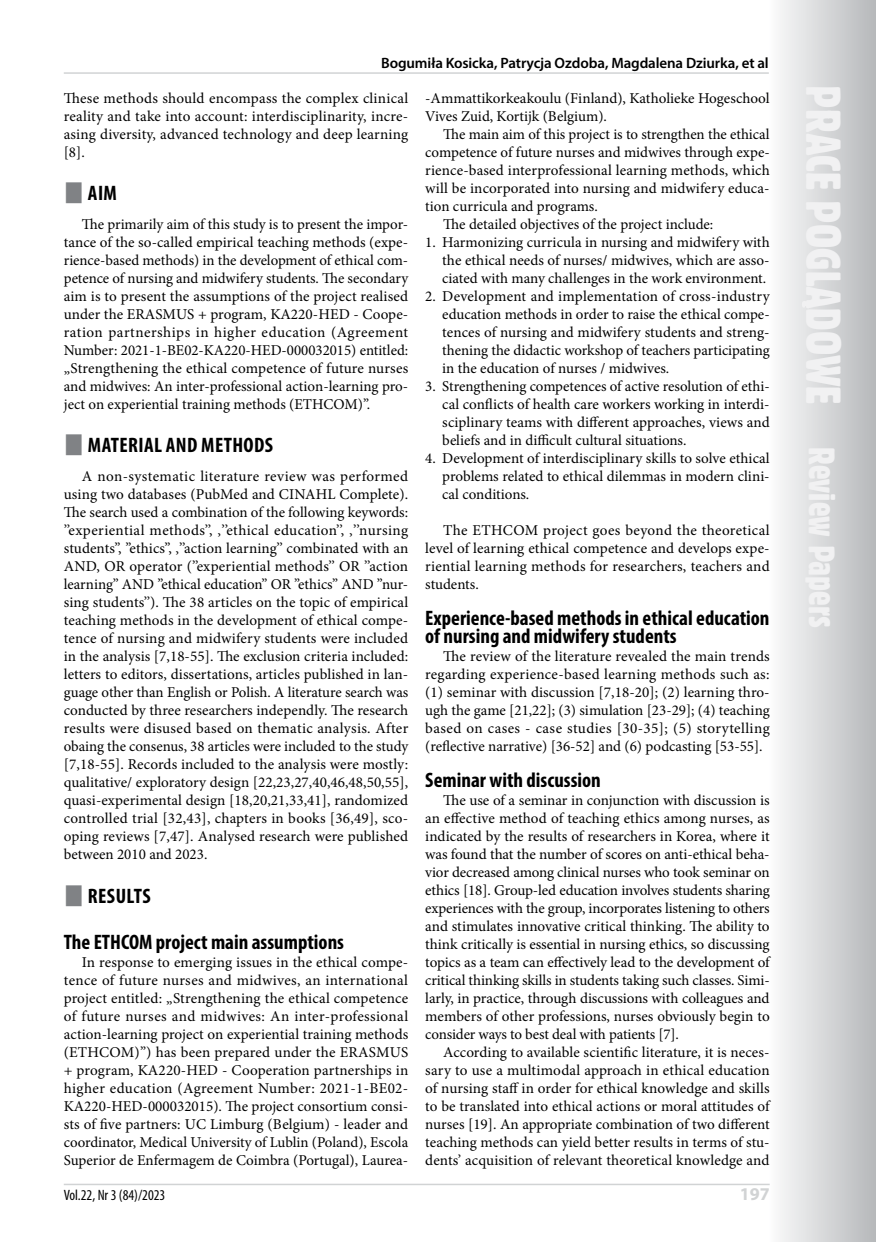
<style>
.page{position:relative;width:876px;height:1242px;background:#fff}
.page>*{position:absolute;margin:0;border:0;box-sizing:border-box;transform-origin:0 0}
.t1{font:48px "Gothic 821 Condensed BT";color:#f1f1f2}
.t2{font:700 condensed 21px/18px "Myriad Pro";color:#000}
.t3{font:700 condensed 21px "Myriad Pro";letter-spacing:.02em;color:#000}
.t4{font:700 18px "Myriad Pro";color:#d1d3d4}
.t5{font:15px/18px "Minion Pro";color:#000;text-align:justify}
.t6{font:600 15px "Myriad Pro";letter-spacing:-.01em;color:#000}
.t7{font:condensed 15px "Myriad Pro";color:#000}
.s1{font-size:36px}
</style>
<div class="page">
<svg style="left:780px;top:0;width:96px;height:1242px;background:#d4d6d7"></svg>
<hr style="left:64px;top:1183px;width:706px;height:2px;background:#d1d3d4">
<hr style="left:64px;top:72px;width:705px;height:2px;background:#d1d3d4">
<svg style="left:802px;top:300px;width:7px;height:8px"></svg>
<svg style="left:827px;top:111px;width:4px;height:7px"></svg>
<p class="t6" style="left:381px;top:53px;width:389px">Bogumiła Kosicka, Patrycja Ozdoba, Magdalena Dziurka, et al</p>
<p class="t5" style="left:64px;top:89px;width:346px">These methods should encompass the complex clinical reality and take into account: interdisciplinarity, incre&shy;asing diversity, advanced technology and deep learning [8].</p>
<h2 class="t2" style="left:88px;top:184px;width:31px">AIM</h2>
<p class="t5" style="left:64px;top:215px;width:346px;text-indent:18px">The primarily aim of this study is to present the impor&shy;tance of the so-called empirical teaching methods (expe&shy;rience-based methods) in the development of ethical com&shy;petence of nursing and midwifery students. The secondary aim is to present the assumptions of the project realised under the ERASMUS + program, KA220-HED - Coope&shy;ration partnerships in higher education (Agreement Number: 2021-1-BE02-KA220-HED-000032015) entitled: „Strengthening the ethical competence of future nurses and midwives: An inter-professional action-learning pro&shy;ject on experiential training methods (ETHCOM)”.</p>
<h2 class="t3" style="left:88px;top:432px;width:187px">MATERIAL AND METHODS</h2>
<p class="t5" style="left:64px;top:467px;width:346px;text-indent:18px">A non-systematic literature review was performed using two databases (PubMed and CINAHL Complete).<br>The search used a combination of the following keywords: ’’experiential methods’’, ‚’’ethical education’’, ‚’’nursing students’’, ’’ethics”, ‚’’action learning’’ combinated with an AND, OR operator (’’experiential methods’’ OR ’’action learning’’ AND ’’ethical education’’ OR ’’ethics” AND ’’nur&shy;sing students’’). The 38 articles on the topic of empirical teaching methods in the development of ethical compe&shy;tence of nursing and midwifery students were included in the analysis [7,18-55]. The exclusion criteria included: letters to editors, dissertations, articles published in lan&shy;guage other than English or Polish. A literature search was conducted by three researchers independly. The research results were disused based on thematic analysis. After obaing the consenus, 38 articles were included to the study [7,18-55]. Records included to the analysis were mostly: qualitative/ exploratory design [22,23,27,40,46,48,50,55], quasi-experimental design [18,20,21,33,41], randomized controlled trial [32,43], chapters in books [36,49], sco&shy;oping reviews [7,47]. Analysed research were published between 2010 and 2023.</p>
<h2 class="t3" style="left:88px;top:882px;width:64px">RESULTS</h2>
<h2 class="t2" style="left:64px;top:933px;width:282px">The ETHCOM project main assumptions</h2>
<p class="t5" style="left:64px;top:953px;width:346px;text-indent:18px">In response to emerging issues in the ethical compe&shy;tence of future nurses and midwives, an international project entitled: „Strengthening the ethical competence of future nurses and midwives: An inter-professional action-learning project on experiential training methods (ETHCOM)”) has been prepared under the ERASMUS + program, KA220-HED - Cooperation partnerships in higher education (Agreement Number: 2021-1-BE02- KA220-HED-000032015). The project consortium consi&shy;sts of five partners: UC Limburg (Belgium) - leader and coordinator, Medical University of Lublin (Poland), Escola Superior de Enfermagem de Coimbra (Portugal), Laurea-</p>
<p class="t5" style="left:425px;top:89px;width:346px">-Ammattikorkeakoulu (Finland), Katholieke Hogeschool<br>Vives Zuid, Kortijk (Belgium).</p>
<p class="t5" style="left:443px;top:125px;width:328px">The main aim of this project is to strengthen the ethical</p>
<p class="t5" style="left:425px;top:143px;width:346px">competence of future nurses and midwives through expe-</p>
<p class="t5" style="left:425px;top:161px;width:346px">rience-based interprofessional learning methods, which</p>
<p class="t5" style="left:425px;top:179px;width:346px">will be incorporated into nursing and midwifery educa-</p>
<p class="t5" style="left:425px;top:197px;width:174px">tion curricula and programs.</p>
<p class="t5" style="left:443px;top:215px;width:272px">The detailed objectives of the project include:</p>
<p class="t5" style="left:442px;top:233px;width:329px;text-indent:-17px">1. Harmonizing curricula in nursing and midwifery with the ethical needs of nurses/ midwives, which are asso&shy;ciated with many challenges in the work environment.</p>
<p class="t5" style="left:442px;top:287px;width:329px;text-indent:-17px">2. Development and implementation of cross-industry education methods in order to raise the ethical compe&shy;tences of nursing and midwifery students and streng&shy;thening the didactic workshop of teachers participating in the education of nurses / midwives.</p>
<p class="t5" style="left:442px;top:377px;width:329px;text-indent:-17px">3. Strengthening competences of active resolution of ethi&shy;cal conflicts of health care workers working in interdi&shy;sciplinary teams with different approaches, views and beliefs and in difficult cultural situations.</p>
<p class="t5" style="left:442px;top:449px;width:329px;text-indent:-17px">4. Development of interdisciplinary skills to solve ethical problems related to ethical dilemmas in modern clini&shy;cal conditions.</p>
<p class="t5" style="left:425px;top:521px;width:346px;text-indent:18px">The ETHCOM project goes beyond the theoretical level of learning ethical competence and develops expe&shy;riential learning methods for researchers, teachers and students.</p>
<h2 class="t2" style="left:425px;top:609px;width:346px">Experience-based methods in ethical education of nursing and midwifery students</h2>
<p class="t5" style="left:425px;top:647px;width:346px;text-indent:18px">The review of the literature revealed the main trends regarding experience-based learning methods such as: (1) seminar with discussion [7,18-20]; (2) learning thro&shy;ugh the game [21,22]; (3) simulation [23-29]; (4) teaching based on cases - case studies [30-35]; (5) storytelling (reflective narrative) [36-52] and (6) podcasting [53-55].</p>
<h2 class="t2" style="left:425px;top:771px;width:177px">Seminar with discussion</h2>
<p class="t5" style="left:425px;top:791px;width:346px;text-indent:18px">The use of a seminar in conjunction with discussion is an effective method of teaching ethics among nurses, as indicated by the results of researchers in Korea, where it was found that the number of scores on anti-ethical beha&shy;vior decreased among clinical nurses who took seminar on ethics [18]. Group-led education involves students sharing experiences with the group, incorporates listening to others and stimulates innovative critical thinking. The ability to think critically is essential in nursing ethics, so discussing topics as a team can effectively lead to the development of critical thinking skills in students taking such classes. Simi&shy;larly, in practice, through discussions with colleagues and members of other professions, nurses obviously begin to consider ways to best deal with patients [7].</p>
<p class="t5" style="left:425px;top:1043px;width:346px;text-indent:18px">According to available scientific literature, it is neces&shy;sary to use a multimodal approach in ethical education of nursing staff in order for ethical knowledge and skills to be translated into ethical actions or moral attitudes of nurses [19]. An appropriate combination of two different teaching methods can yield better results in terms of stu&shy;dents’ acquisition of relevant theoretical knowledge and</p>
<p class="t7" style="left:64px;top:1186px;width:103px">Vol.22, Nr 3 (84)/2023</p>
<p class="t4" style="left:740px;top:1182px;width:31px">197</p>
<h1 class="t1" style="left:852px;top:85px;width:544px;rotate:90deg">PRACE POGLADOWE <span class="s1">Review Papers</span></h1>
</div>
